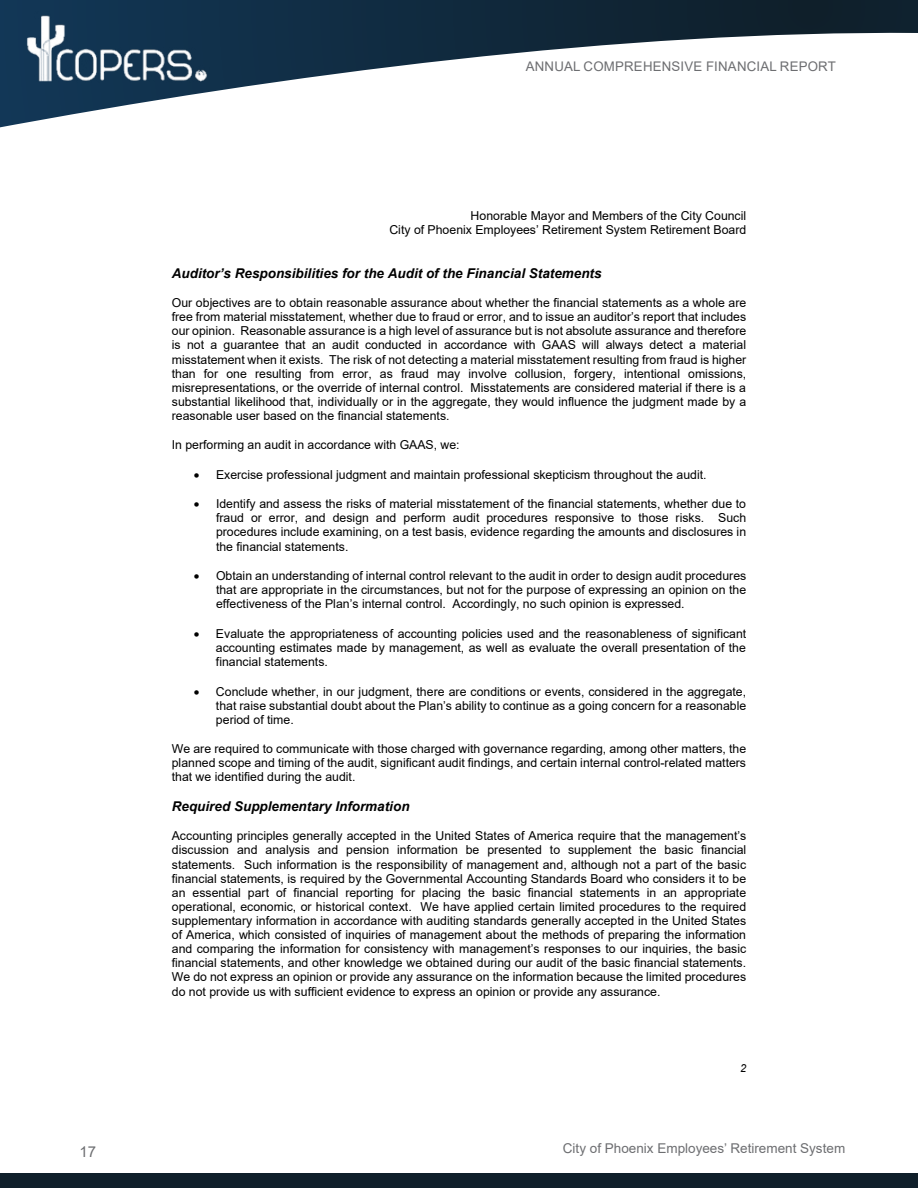
<style>
.page{position:relative;width:918px;height:1188px;background:#fff}
.page>*{position:absolute;margin:0;border:0;box-sizing:border-box;transform-origin:0 0}
.t1{font:15px "Arial";color:#6d6e71}
.t2{font:italic 700 13.5px "Arial";color:#000}
.t3{font:13.5px "Arial";color:#6d6e71}
.t4{font:13.2px "Arial";letter-spacing:.015em;color:#6d6e71}
.t5{font:12.3px/14.1px "Arial";color:#000;text-align:justify}
.t6{font:italic 11.1px "Arial";color:#000}
</style>
<div class="page">
<svg style="left:0;top:0;width:918px;height:128px"></svg>
<img style="left:27px;top:11px;width:183px;height:80px">
<div style="left:0;top:1173px;width:918px;height:15px;background:#0f1f2a"></div>
<p class="t4" style="left:526px;top:57px;width:312px">ANNUAL COMPREHENSIVE FINANCIAL REPORT</p>
<p class="t5" style="left:389px;top:209px;width:358px;text-align:right">Honorable Mayor and Members of the City Council<br>City of Phoenix Employees’ Retirement System Retirement Board</p>
<p class="t2" style="left:172px;top:264px;width:431px">Auditor’s Responsibilities for the Audit of the Financial Statements</p>
<p class="t5" style="left:172px;top:296px;width:576px">Our objectives are to obtain reasonable assurance about whether the financial statements as a whole are free from material misstatement, whether due to fraud or error, and to issue an auditor’s report that includes our opinion. Reasonable assurance is a high level of assurance but is not absolute assurance and therefore is not a guarantee that an audit conducted in accordance with GAAS will always detect a material misstatement when it exists. The risk of not detecting a material misstatement resulting from fraud is higher than for one resulting from error, as fraud may involve collusion, forgery, intentional omissions, misrepresentations, or the override of internal control. Misstatements are considered material if there is a substantial likelihood that, individually or in the aggregate, they would influence the judgment made by a reasonable user based on the financial statements.</p>
<p class="t5" style="left:172px;top:437px;width:289px">In performing an audit in accordance with GAAS, we:</p>
<p class="t5" style="left:194px;top:467px;width:514px">• Exercise professional judgment and maintain professional skepticism throughout the audit.</p>
<p class="t5" style="left:216px;top:497px;width:532px;text-indent:-22px">• Identify and assess the risks of material misstatement of the financial statements, whether due to fraud or error, and design and perform audit procedures responsive to those risks. Such procedures include examining, on a test basis, evidence regarding the amounts and disclosures in the financial statements.</p>
<p class="t5" style="left:216px;top:569px;width:532px;text-indent:-22px">• Obtain an understanding of internal control relevant to the audit in order to design audit procedures that are appropriate in the circumstances, but not for the purpose of expressing an opinion on the effectiveness of the Plan’s internal control. Accordingly, no such opinion is expressed.</p>
<p class="t5" style="left:216px;top:627px;width:532px;text-indent:-22px">• Evaluate the appropriateness of accounting policies used and the reasonableness of significant accounting estimates made by management, as well as evaluate the overall presentation of the financial statements.</p>
<p class="t5" style="left:216px;top:685px;width:532px;text-indent:-22px">• Conclude whether, in our judgment, there are conditions or events, considered in the aggregate, that raise substantial doubt about the Plan’s ability to continue as a going concern for a reasonable period of time.</p>
<p class="t5" style="left:172px;top:742px;width:576px">We are required to communicate with those charged with governance regarding, among other matters, the planned scope and timing of the audit, significant audit findings, and certain internal control-related matters that we identified during the audit.</p>
<p class="t2" style="left:172px;top:797px;width:239px">Required Supplementary Information</p>
<p class="t5" style="left:172px;top:829px;width:576px">Accounting principles generally accepted in the United States of America require that the management’s discussion and analysis and pension information be presented to supplement the basic financial statements. Such information is the responsibility of management and, although not a part of the basic financial statements, is required by the Governmental Accounting Standards Board who considers it to be an essential part of financial reporting for placing the basic financial statements in an appropriate operational, economic, or historical context. We have applied certain limited procedures to the required supplementary information in accordance with auditing standards generally accepted in the United States of America, which consisted of inquiries of management about the methods of preparing the information and comparing the information for consistency with management’s responses to our inquiries, the basic financial statements, and other knowledge we obtained during our audit of the basic financial statements.<br>We do not express an opinion or provide any assurance on the information because the limited procedures do not provide us with sufficient evidence to express an opinion or provide any assurance.</p>
<p class="t6" style="left:740px;top:1061px;width:8px">2</p>
<p class="t1" style="left:80px;top:1141px;width:18px">17</p>
<p class="t3" style="left:563px;top:1139px;width:284px">City of Phoenix Employees’ Retirement System</p>
</div>
